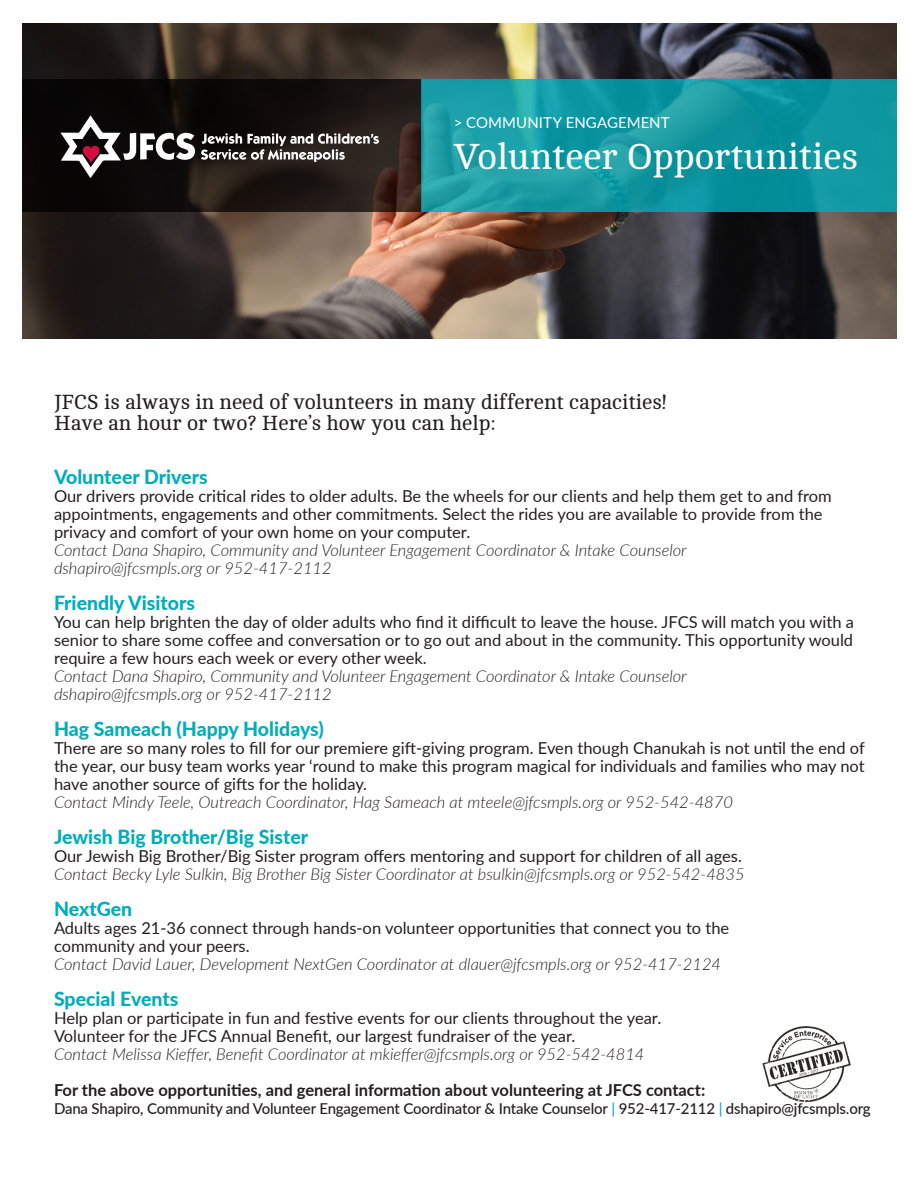
<style>
.page{position:relative;width:918px;height:1188px;background:#fff}
.page>*{position:absolute;margin:0;border:0;box-sizing:border-box;transform-origin:0 0}
.Service_Area_and_Pro{font:37.2px "Cambo";color:#fff}
.t1{font:21px "Cambo";color:#231f20}
.t2{font:800 19.5px "Lato";color:#00adbc}
.t3{font:16.5px/18px "Lato";color:#231f20}
.t4{font:italic 300 16.5px/18px "Lato";color:#231f20}
.t5{font:700 16.5px "Lato";color:#231f20}
.t6{font:500 15px "Lato";letter-spacing:-.01em;color:#231f20}
.Service_Area_and_Pro-2{font:15px "Lato";letter-spacing:.005em;color:#fff}
.s1{color:#00adbc}
</style>
<div class="page">
<img style="left:22px;top:23px;width:875px;height:316px">
<img style="left:762px;top:1026px;width:89px;height:77px">
<svg style="left:22px;top:80px;width:399px;height:132px;background:#17110e"></svg>
<svg style="left:60px;top:115px;width:135px;height:63px"></svg>
<svg style="left:201px;top:133px;width:178px;height:29px"></svg>
<svg style="left:421px;top:80px;width:476px;height:132px;background:#1298a2"></svg>
<p class="Service_Area_and_Pro-2" style="left:454px;top:112px;width:217px">&gt; COMMUNITY ENGAGEMENT</p>
<p class="Service_Area_and_Pro" style="left:454px;top:136px;width:406px">Volunteer Opportunities</p>
<p class="t1" style="left:54px;top:390px;width:614px">JFCS is always in need of volunteers in many different capacities!</p>
<p class="t1" style="left:54px;top:411px;width:443px">Have an hour or two? Here’s how you can help:</p>
<p class="t2" style="left:54px;top:462px;width:155px">Volunteer Drivers</p>
<p class="t3" style="left:54px;top:486px;width:779px">Our drivers provide critical rides to older adults. Be the wheels for our clients and help them get to and from appointments, engagements and other commitments. Select the rides you are available to provide from the privacy and comfort of your own home on your computer.</p>
<p class="t4" style="left:54px;top:540px;width:634px">Contact Dana Shapiro, Community and Volunteer Engagement Coordinator &amp; Intake Counselor dshapiro@jfcsmpls.org or 952-417-2112</p>
<p class="t2" style="left:54px;top:588px;width:143px">Friendly Visitors</p>
<p class="t3" style="left:54px;top:612px;width:802px;text-align:justify">You can help brighten the day of older adults who find it difficult to leave the house. JFCS will match you with a senior to share some coffee and conversation or to go out and about in the community. This opportunity would require a few hours each week or every other week.</p>
<p class="t4" style="left:54px;top:666px;width:634px">Contact Dana Shapiro, Community and Volunteer Engagement Coordinator &amp; Intake Counselor dshapiro@jfcsmpls.org or 952-417-2112</p>
<p class="t2" style="left:54px;top:714px;width:271px">Hag Sameach (Happy Holidays)</p>
<p class="t3" style="left:54px;top:738px;width:812px;text-align:justify">There are so many roles to fill for our premiere gift-giving program. Even though Chanukah is not until the end of the year, our busy team works year ‘round to make this program magical for individuals and families who may not have another source of gifts for the holiday.</p>
<p class="t4" style="left:54px;top:792px;width:681px">Contact Mindy Teele, Outreach Coordinator, Hag Sameach at mteele@jfcsmpls.org or 952-542-4870</p>
<p class="t2" style="left:54px;top:822px;width:256px">Jewish Big Brother/Big Sister</p>
<p class="t3" style="left:54px;top:846px;width:690px">Our Jewish Big Brother/Big Sister program offers mentoring and support for children of all ages.</p>
<p class="t4" style="left:54px;top:864px;width:692px">Contact Becky Lyle Sulkin, Big Brother Big Sister Coordinator at bsulkin@jfcsmpls.org or 952-542-4835</p>
<p class="t2" style="left:54px;top:894px;width:80px">NextGen</p>
<p class="t3" style="left:54px;top:918px;width:677px">Adults ages 21-36 connect through hands-on volunteer opportunities that connect you to the</p>
<p class="t3" style="left:54px;top:936px;width:197px">community and your peers.</p>
<p class="t4" style="left:54px;top:954px;width:669px">Contact David Lauer, Development NextGen Coordinator at dlauer@jfcsmpls.org or 952-417-2124</p>
<p class="t2" style="left:54px;top:984px;width:126px">Special Events</p>
<p class="t3" style="left:54px;top:1008px;width:609px">Help plan or participate in fun and festive events for our clients throughout the year.<br>Volunteer for the JFCS Annual Benefit, our largest fundraiser of the year.</p>
<p class="t4" style="left:54px;top:1044px;width:592px">Contact Melissa Kieffer, Benefit Coordinator at mkieffer@jfcsmpls.org or 952-542-4814</p>
<p class="t5" style="left:54px;top:1078px;width:653px">For the above opportunities, and general information about volunteering at JFCS contact:</p>
<p class="t6" style="left:54px;top:1097px;width:818px">Dana Shapiro, Community and Volunteer Engagement Coordinator &amp; Intake Counselor <span class="s1">|</span> 952-417-2112 <span class="s1">|</span> dshapiro@jfcsmpls.org</p>
</div>
